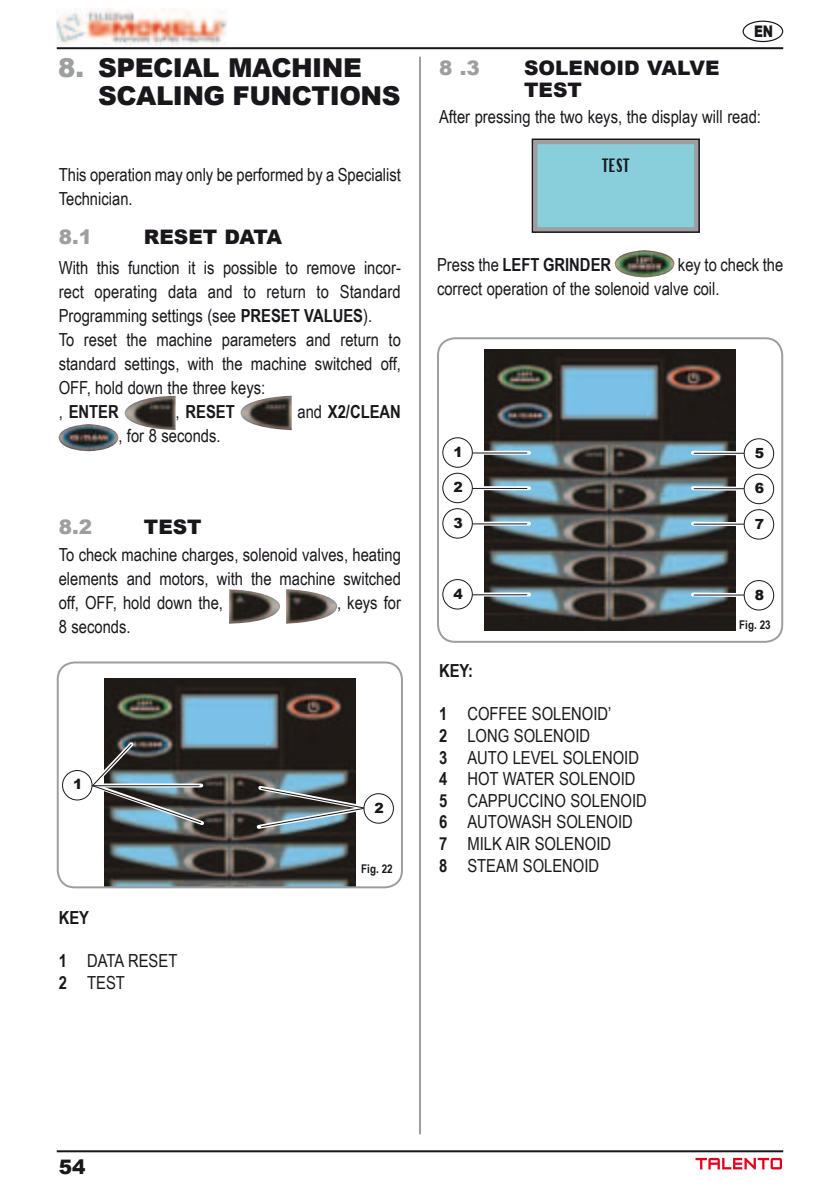
<style>
.page{position:relative;width:840px;height:1191px;background:#fff}
.page>*{position:absolute;margin:0;border:0;box-sizing:border-box;transform-origin:0 0}
.t1{font:900 26px/28px "Arial";letter-spacing:-.02em;color:#1a171c}
.t2{font:900 20px/22px "Arial";color:#1a171c}
.t3{font:900 20px "Arial";color:#9d9ea0}
.t4{font:18px/24px "Arial Narrow";color:#1a171c}
.t5{font:700 18px "Arial Narrow";color:#1a171c}
.t6{font:18px "Chicago";color:#1a171c;scale:.7 1}
.t7{font:900 16px "Arial";color:#1a171c;scale:.77 1}
.t8{font:900 14px "Arial";color:#1a171c}
.t9{font:700 12px "Arial Narrow";color:#1a171c}
.s1{color:#9d9ea0}
.s2{font-weight:700}
.s3{font-weight:400}
</style>
<div class="page">
<img style="left:104px;top:679px;width:251px;height:206px">
<div style="left:57px;top:661px;width:346px;height:227px;border:2px solid #9d9ea0;border-radius:17px"></div>
<img style="left:484px;top:350px;width:251px;height:280px">
<div style="left:437px;top:337px;width:345px;height:306px;border:2px solid #9d9ea0;border-radius:17px"></div>
<hr style="left:57px;top:47px;width:725px;height:2px;background:#1a171c">
<img style="left:57px;top:9px;width:170px;height:37px">
<hr style="left:57px;top:1150px;width:725px;height:2px;background:#1a171c">
<svg style="left:695px;top:1157px;width:86px;height:12px"></svg>
<hr style="left:419px;top:57px;width:2px;height:1077px;background:#9d9ea0">
<div style="left:742px;top:21px;width:40px;height:21px;border:1px solid #1a171c;border-radius:50%"></div>
<img style="left:229px;top:589px;width:51px;height:35px">
<img style="left:286px;top:589px;width:51px;height:34px">
<img style="left:124px;top:396px;width:51px;height:34px">
<img style="left:240px;top:396px;width:51px;height:34px">
<img style="left:59px;top:424px;width:59px;height:27px">
<div style="left:531px;top:138px;width:168px;height:95px;border:6px solid #1a171c"></div>
<div style="left:534px;top:141px;width:162px;height:89px;background:#88cedb"></div>
<div style="left:533px;top:140px;width:164px;height:91px;border:4px solid #9d9ea0"></div>
<svg style="left:90px;top:738px;width:117px;height:90px"></svg>
<svg style="left:254px;top:783px;width:114px;height:48px"></svg>
<svg style="left:472px;top:451px;width:57px;height:4px"></svg>
<svg style="left:472px;top:486px;width:57px;height:4px"></svg>
<svg style="left:472px;top:521px;width:57px;height:4px"></svg>
<svg style="left:472px;top:592px;width:57px;height:4px"></svg>
<hr style="left:472px;top:452px;width:54px;height:1px;background:#1a171c">
<hr style="left:472px;top:488px;width:54px;height:1px;background:#1a171c">
<hr style="left:472px;top:523px;width:54px;height:1px;background:#1a171c">
<hr style="left:472px;top:594px;width:54px;height:1px;background:#1a171c">
<svg style="left:692px;top:451px;width:51px;height:4px"></svg>
<svg style="left:692px;top:486px;width:51px;height:5px"></svg>
<svg style="left:692px;top:521px;width:51px;height:5px"></svg>
<svg style="left:692px;top:592px;width:51px;height:5px"></svg>
<hr style="left:693px;top:453px;width:50px;height:1px;background:#1a171c">
<hr style="left:693px;top:488px;width:50px;height:1px;background:#1a171c">
<hr style="left:693px;top:523px;width:50px;height:1px;background:#1a171c">
<hr style="left:693px;top:594px;width:50px;height:1px;background:#1a171c">
<img style="left:614px;top:250px;width:61px;height:27px">
<div style="left:62px;top:770px;width:30px;height:30px;border:1px solid #1a171c;border-radius:50%"></div>
<div style="left:363px;top:793px;width:30px;height:30px;border:1px solid #1a171c;border-radius:50%"></div>
<div style="left:442px;top:437px;width:30px;height:31px;border:1px solid #1a171c;border-radius:50%"></div>
<div style="left:442px;top:473px;width:30px;height:30px;border:1px solid #1a171c;border-radius:50%"></div>
<div style="left:442px;top:508px;width:30px;height:30px;border:1px solid #1a171c;border-radius:50%"></div>
<div style="left:442px;top:579px;width:30px;height:30px;border:1px solid #1a171c;border-radius:50%"></div>
<div style="left:743px;top:438px;width:30px;height:31px;border:1px solid #1a171c;border-radius:50%"></div>
<div style="left:743px;top:474px;width:30px;height:30px;border:1px solid #1a171c;border-radius:50%"></div>
<div style="left:743px;top:509px;width:30px;height:30px;border:1px solid #1a171c;border-radius:50%"></div>
<div style="left:743px;top:580px;width:30px;height:30px;border:1px solid #1a171c;border-radius:50%"></div>
<h1 class="t1" style="left:98px;top:53px;width:303px;text-indent:-40px"><span class="s1">8.</span> SPECIAL MACHINE<br>SCALING FUNCTIONS</h1>
<p class="t4" style="left:59px;top:162px;width:343px">This operation may only be performed by a Specialist<br>Technician.</p>
<p class="t3" style="left:59px;top:222px;width:35px">8.1</p>
<p class="t2" style="left:144px;top:225px;width:140px">RESET DATA</p>
<p class="t4" style="left:59px;top:255px;width:343px">With this function it is possible to remove incor&shy;rect operating data and to return to Standard Programming settings (see <span class="s2">PRESET VALUES</span>).<br>To reset the machine parameters and return to standard settings, with the machine switched off, OFF, hold down the three keys:<br>, <span class="s2">ENTER</span></p>
<p class="t5" style="left:175px;top:398px;width:21px"><span class="s3">,</span> RESET</p>
<p class="t5" style="left:297px;top:398px;width:105px"><span class="s3">and</span> X2/CLEAN</p>
<p class="t4" style="left:118px;top:423px;width:104px">, for 8 seconds.</p>
<p class="t3" style="left:59px;top:513px;width:35px">8.2</p>
<p class="t2" style="left:144px;top:515px;width:59px">TEST</p>
<p class="t4" style="left:59px;top:541px;width:343px;text-align:justify">To check machine charges, solenoid valves, heating elements and motors, with the machine switched off, OFF, hold down the,</p>
<p class="t4" style="left:337px;top:589px;width:65px">, keys for</p>
<p class="t4" style="left:59px;top:613px;width:73px">8 seconds.</p>
<p class="t8" style="left:73px;top:774px;width:11px">1</p>
<p class="t5" style="left:59px;top:903px;width:32px">KEY</p>
<p class="t4" style="left:59px;top:949px;width:120px;line-height:21.6px"><span class="s2">1</span> DATA RESET<br><span class="s2">2</span> TEST</p>
<p class="t8" style="left:374px;top:797px;width:11px">2</p>
<p class="t9" style="left:361px;top:859px;width:33px">FIG. 22</p>
<p class="t3" style="left:439px;top:53px;width:42px">8 .3</p>
<p class="t2" style="left:524px;top:56px;width:197px">SOLENOID VALVE<br>TEST</p>
<p class="t7" style="left:753px;top:20px;width:26px">EN</p>
<p class="t4" style="left:439px;top:103px;width:323px">After pressing the two keys, the display will read:</p>
<p class="t6" style="left:601px;top:151px;width:40px">TEST</p>
<p class="t5" style="left:437px;top:251px;width:175px"><span class="s3">Press the</span> LEFT GRINDER</p>
<p class="t4" style="left:437px;top:252px;width:347px;text-indent:241px">key to check the correct operation of the solenoid valve coil.</p>
<p class="t8" style="left:453px;top:441px;width:11px">1</p>
<p class="t8" style="left:453px;top:477px;width:11px">2</p>
<p class="t8" style="left:453px;top:512px;width:11px">3</p>
<p class="t8" style="left:453px;top:583px;width:11px">4</p>
<p class="t5" style="left:439px;top:657px;width:36px">KEY:</p>
<p class="t4" style="left:439px;top:702px;width:209px;line-height:21.6px"><span class="s2">1</span> COFFEE SOLENOID’<br><span class="s2">2</span> LONG SOLENOID<br><span class="s2">3</span> AUTO LEVEL SOLENOID<br><span class="s2">4</span> HOT WATER SOLENOID<br><span class="s2">5</span> CAPPUCCINO SOLENOID<br><span class="s2">6</span> AUTOWASH SOLENOID<br><span class="s2">7</span> MILK AIR SOLENOID<br><span class="s2">8</span> STEAM SOLENOID</p>
<p class="t8" style="left:754px;top:442px;width:11px">5</p>
<p class="t8" style="left:754px;top:478px;width:11px">6</p>
<p class="t8" style="left:754px;top:513px;width:11px">7</p>
<p class="t8" style="left:754px;top:584px;width:11px">8</p>
<p class="t9" style="left:738px;top:616px;width:33px">FIG. 23</p>
<p class="t2" style="left:59px;top:1155px;width:28px">54</p>
</div>
